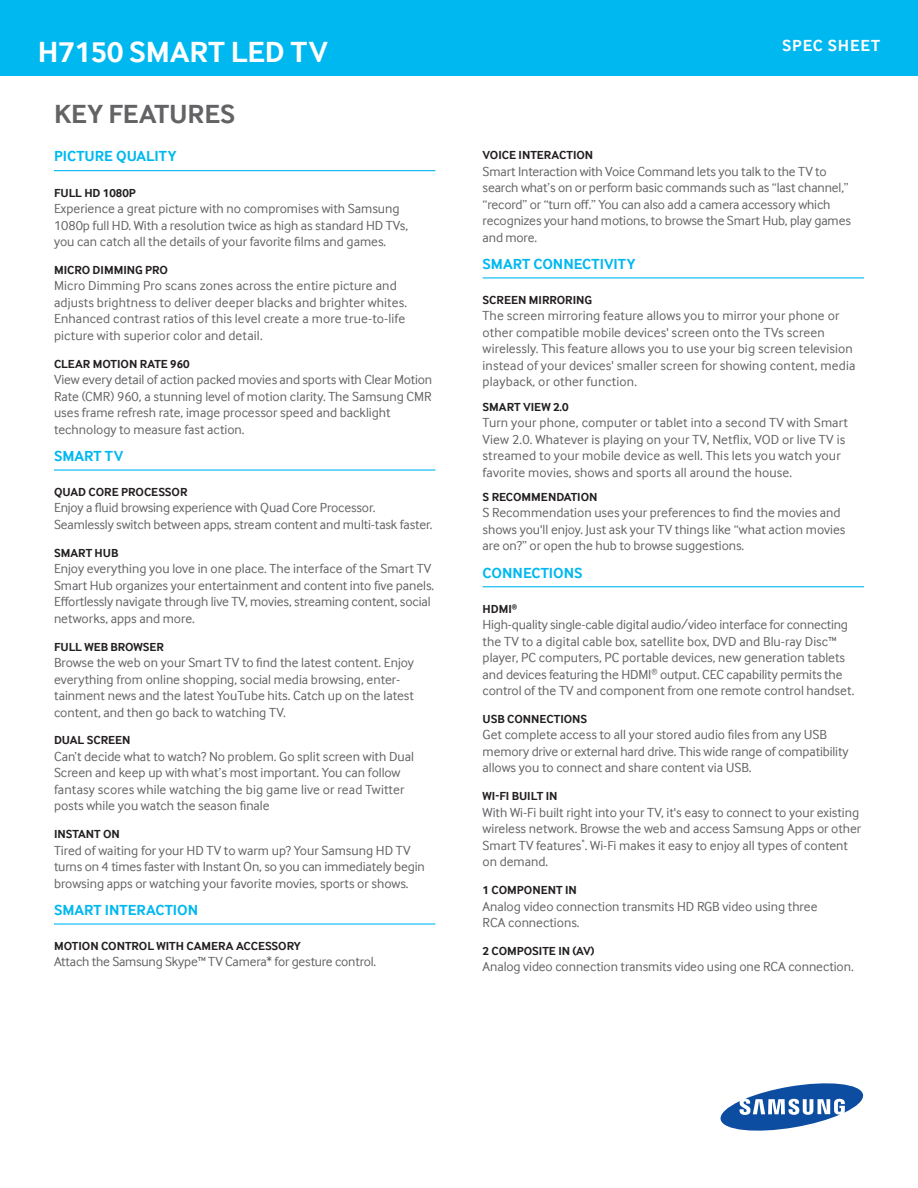
<style>
.page{position:relative;width:918px;height:1188px;background:#fff}
.page>*{position:absolute;margin:0;border:0;box-sizing:border-box;transform-origin:0 0}
.t1{font:700 30px "Samsung Inter Face";color:#fff}
.t2{font:700 27px "Samsung Inter Face";color:#636366}
.t3{font:700 16.5px "Samsung Inter Face";letter-spacing:.05em;color:#fff}
.t4{font:700 15px "Samsung Inter Face";color:#00b8f0}
.t5{font:13.5px/16.5px "Samsung Inter Face";color:#636366}
.t6{font:700 12px "Samsung Inter Face";color:#231f20}
</style>
<div class="page">
<svg style="left:720px;top:1083px;width:144px;height:48px"></svg>
<div style="left:0;top:0;width:918px;height:76px;background:#00b8f0"></div>
<hr style="left:54px;top:170px;width:381px;height:1px;background:#00b8f0">
<hr style="left:54px;top:469px;width:381px;height:2px;background:#00b8f0">
<hr style="left:54px;top:923px;width:381px;height:2px;background:#00b8f0">
<hr style="left:483px;top:277px;width:381px;height:1px;background:#00b8f0">
<hr style="left:483px;top:586px;width:381px;height:1px;background:#00b8f0">
<h1 class="t1" style="left:38px;top:34px;width:291px">H7150 SMART LED TV</h1>
<p class="t3" style="left:782px;top:36px;width:100px">SPEC SHEET</p>
<h2 class="t2" style="left:54px;top:98px;width:183px">KEY FEATURES</h2>
<p class="t4" style="left:54px;top:148px;width:124px">PICTURE QUALITY</p>
<p class="t6" style="left:54px;top:185px;width:15px">FULL</p>
<p class="t6" style="left:84px;top:185px;width:52px">HD 1080P</p>
<p class="t5" style="left:54px;top:200px;width:356px">Experience a great picture with no compromises with Samsung<br>1080p full HD. With a resolution twice as high as standard HD TVs, you can catch all the details of your favorite films and games.</p>
<p class="t6" style="left:54px;top:263px;width:54px">MICRO DIMMI</p>
<p class="t6" style="left:127px;top:263px;width:43px">NG PRO</p>
<p class="t5" style="left:54px;top:278px;width:355px">Micro Dimming Pro scans zones across the entire picture and adjusts brightness to deliver deeper blacks and brighter whites.<br>Enhanced contrast ratios of this level create a more true-to-life picture with superior color and detail.</p>
<p class="t6" style="left:54px;top:357px;width:16px">CLEAR</p>
<p class="t6" style="left:93px;top:357px;width:63px">MOTION RATE</p>
<p class="t6" style="left:170px;top:357px;width:21px">960</p>
<p class="t5" style="left:54px;top:371px;width:380px">View every detail of action packed movies and sports with Clear Motion Rate (CMR) 960, a stunning level of motion clarity. The Samsung CMR uses frame refresh rate, image processor speed and backlight technology to measure fast action.</p>
<p class="t4" style="left:54px;top:447px;width:71px">SMART TV</p>
<p class="t6" style="left:54px;top:485px;width:17px">QUAD</p>
<p class="t6" style="left:89px;top:485px;width:64px">CORE PROCESS</p>
<p class="t6" style="left:172px;top:485px;width:16px">OR</p>
<p class="t5" style="left:54px;top:500px;width:380px">Enjoy a fluid browsing experience with Quad Core Processor.<br>Seamlessly switch between apps, stream content and multi-task faster.</p>
<p class="t6" style="left:54px;top:546px;width:16px">SMART</p>
<p class="t6" style="left:95px;top:546px;width:25px">HUB</p>
<p class="t5" style="left:54px;top:560px;width:382px">Enjoy everything you love in one place. The interface of the Smart TV Smart Hub organizes your entertainment and content into five panels.<br>Effortlessly navigate through live TV, movies, streaming content, social networks, apps and more.</p>
<p class="t6" style="left:54px;top:639px;width:15px">FULL</p>
<p class="t6" style="left:84px;top:639px;width:58px">WEB BROWSER</p>
<p class="t5" style="left:54px;top:654px;width:361px">Browse the web on your Smart TV to find the latest content. Enjoy everything from online shopping, social media browsing, enter&shy;tainment news and the latest YouTube hits. Catch up on the latest content, and then go back to watching TV.</p>
<p class="t6" style="left:54px;top:733px;width:17px">DUAL</p>
<p class="t6" style="left:87px;top:733px;width:15px">SCREE</p>
<p class="t6" style="left:122px;top:733px;width:10px">N</p>
<p class="t5" style="left:54px;top:748px;width:361px">Can’t decide what to watch? No problem. Go split screen with Dual Screen and keep up with what’s most important. You can follow fantasy scores while watching the big game live or read Twitter posts while you watch the season finale</p>
<p class="t6" style="left:54px;top:827px;width:67px">INSTANT ON</p>
<p class="t5" style="left:54px;top:842px;width:372px">Tired of waiting for your HD TV to warm up? Your Samsung HD TV turns on 4 times faster with Instant On, so you can immediately begin browsing apps or watching your favorite movies, sports or shows.</p>
<p class="t4" style="left:54px;top:901px;width:134px">SMART INTERACTION</p>
<p class="t6" style="left:54px;top:939px;width:248px">MOTION CONTROL WITH CAMERA ACCESSORY</p>
<p class="t5" style="left:54px;top:954px;width:324px">Attach the Samsung Skype™ TV Camera* for gesture control.</p>
<p class="t6" style="left:483px;top:148px;width:56px">VOICE INTERACTI</p>
<p class="t6" style="left:576px;top:148px;width:18px">ON</p>
<p class="t5" style="left:483px;top:163px;width:370px">Smart Interaction with Voice Command lets you talk to the TV to search what’s on or perform basic commands such as “last channel,” “record” or “turn off.” You can also add a camera accessory which recognizes your hand motions, to browse the Smart Hub, play games and more.</p>
<p class="t4" style="left:483px;top:255px;width:71px">SMART CONN</p>
<p class="t4" style="left:574px;top:255px;width:63px">ECTIVITY</p>
<p class="t6" style="left:483px;top:293px;width:15px">SCREE</p>
<p class="t6" style="left:518px;top:293px;width:75px">N MIRRORI NG</p>
<p class="t5" style="left:483px;top:308px;width:374px">The screen mirroring feature allows you to mirror your phone or other compatible mobile devices' screen onto the TVs screen wirelessly. This feature allows you to use your big screen television instead of your devices' smaller screen for showing content, media playback, or other function.</p>
<p class="t6" style="left:483px;top:400px;width:16px">SMART</p>
<p class="t6" style="left:523px;top:400px;width:15px">VIEW</p>
<p class="t6" style="left:553px;top:400px;width:17px">2.0</p>
<p class="t5" style="left:483px;top:414px;width:367px">Turn your phone, computer or tablet into a second TV with Smart View 2.0. Whatever is playing on your TV, Netflix, VOD or live TV is streamed to your mobile device as well. This lets you watch your favorite movies, shows and sports all around the house.</p>
<p class="t6" style="left:483px;top:490px;width:49px">S RECOMME</p>
<p class="t6" style="left:548px;top:490px;width:15px">NDATI</p>
<p class="t6" style="left:581px;top:490px;width:18px">ON</p>
<p class="t5" style="left:483px;top:505px;width:364px">S Recommendation uses your preferences to find the movies and shows you'll enjoy. Just ask your TV things like “what action movies are on?” or open the hub to browse suggestions.</p>
<p class="t4" style="left:483px;top:564px;width:20px">CONN</p>
<p class="t4" style="left:523px;top:564px;width:61px">ECTIONS</p>
<p class="t6" style="left:483px;top:602px;width:36px">HDMI<sup>®</sup></p>
<p class="t5" style="left:483px;top:616px;width:373px">High-quality single-cable digital audio/video interface for connecting the TV to a digital cable box, satellite box, DVD and Blu-ray Disc™ player, PC computers, PC portable devices, new generation tablets and devices featuring the HDMI<sup>®</sup> output. CEC capability permits the control of the TV and component from one remote control handset.</p>
<p class="t6" style="left:483px;top:712px;width:64px">USB CONNECTI</p>
<p class="t6" style="left:564px;top:712px;width:24px">ONS</p>
<p class="t5" style="left:483px;top:727px;width:368px">Get complete access to all your stored audio files from any USB memory drive or external hard drive. This wide range of compatibility allows you to connect and share content via USB.</p>
<p class="t6" style="left:483px;top:789px;width:37px">WI-FI BUILT</p>
<p class="t6" style="left:546px;top:789px;width:13px">IN</p>
<p class="t5" style="left:483px;top:804px;width:380px">With Wi-Fi built right into your TV, it's easy to connect to your existing wireless network. Browse the web and access Samsung Apps or other Smart TV features<sup>*</sup>. Wi-Fi makes it easy to enjoy all types of content on demand.</p>
<p class="t6" style="left:483px;top:883px;width:96px">1 COMPONENT IN</p>
<p class="t5" style="left:483px;top:898px;width:336px">Analog video connection transmits HD RGB video using three<br>RCA connections.</p>
<p class="t6" style="left:483px;top:944px;width:57px">2 COMPOSITE</p>
<p class="t6" style="left:558px;top:944px;width:38px">IN (AV)</p>
<p class="t5" style="left:483px;top:959px;width:373px">Analog video connection transmits video using one RCA connection.</p>
</div>
